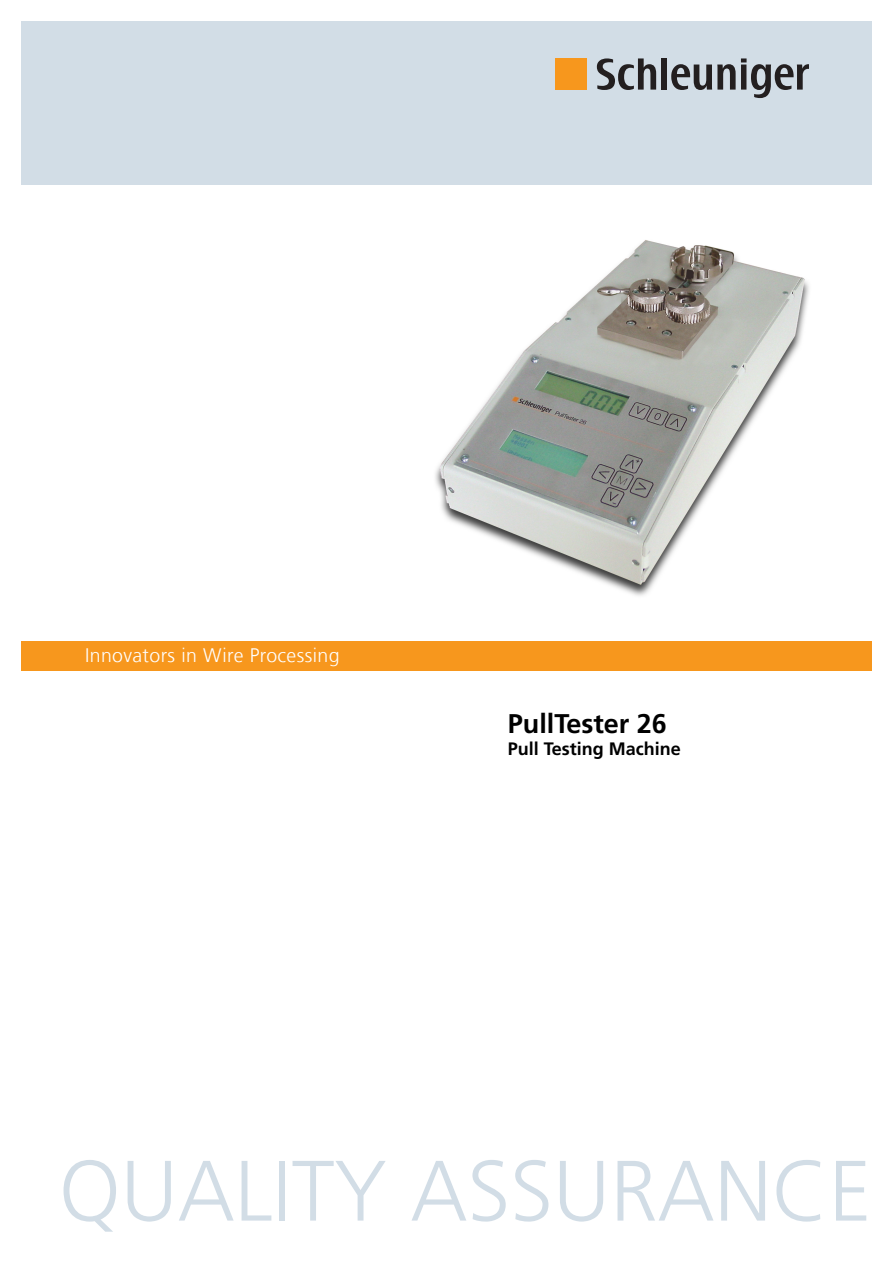
<style>
.page{position:relative;width:893px;height:1263px;background:#fff}
.page>*{position:absolute;margin:0;border:0;box-sizing:border-box;transform-origin:0 0}
.t1{font:300 85.5px "Frutiger LT Com";color:#d2dde6}
.t2{font:700 27px "Frutiger LT Com";color:#000}
.t3{font:300 19.5px "Frutiger LT Com";letter-spacing:.02em;color:#fff}
.t4{font:700 18px "Frutiger LT Com";color:#000}
</style>
<div class="page">
<div style="left:21px;top:641px;width:851px;height:29px;background:#f7971d"></div>
<div style="left:21px;top:21px;width:851px;height:163px;background:#d2dde6"></div>
<div style="left:556px;top:58px;width:31px;height:32px;background:#f7971d"></div>
<svg style="left:596px;top:58px;width:213px;height:40px"></svg>
<img style="left:435px;top:240px;width:374px;height:356px">
<p class="t3" style="left:85px;top:644px;width:256px">Innovators in Wire Processing</p>
<p class="t2" style="left:508px;top:708px;width:161px">PullTester 26</p>
<p class="t4" style="left:508px;top:738px;width:175px">Pull Testing Machine</p>
<p class="t1" style="left:59px;top:1141px;width:814px">QUALITY ASSURANCE</p>
</div>
